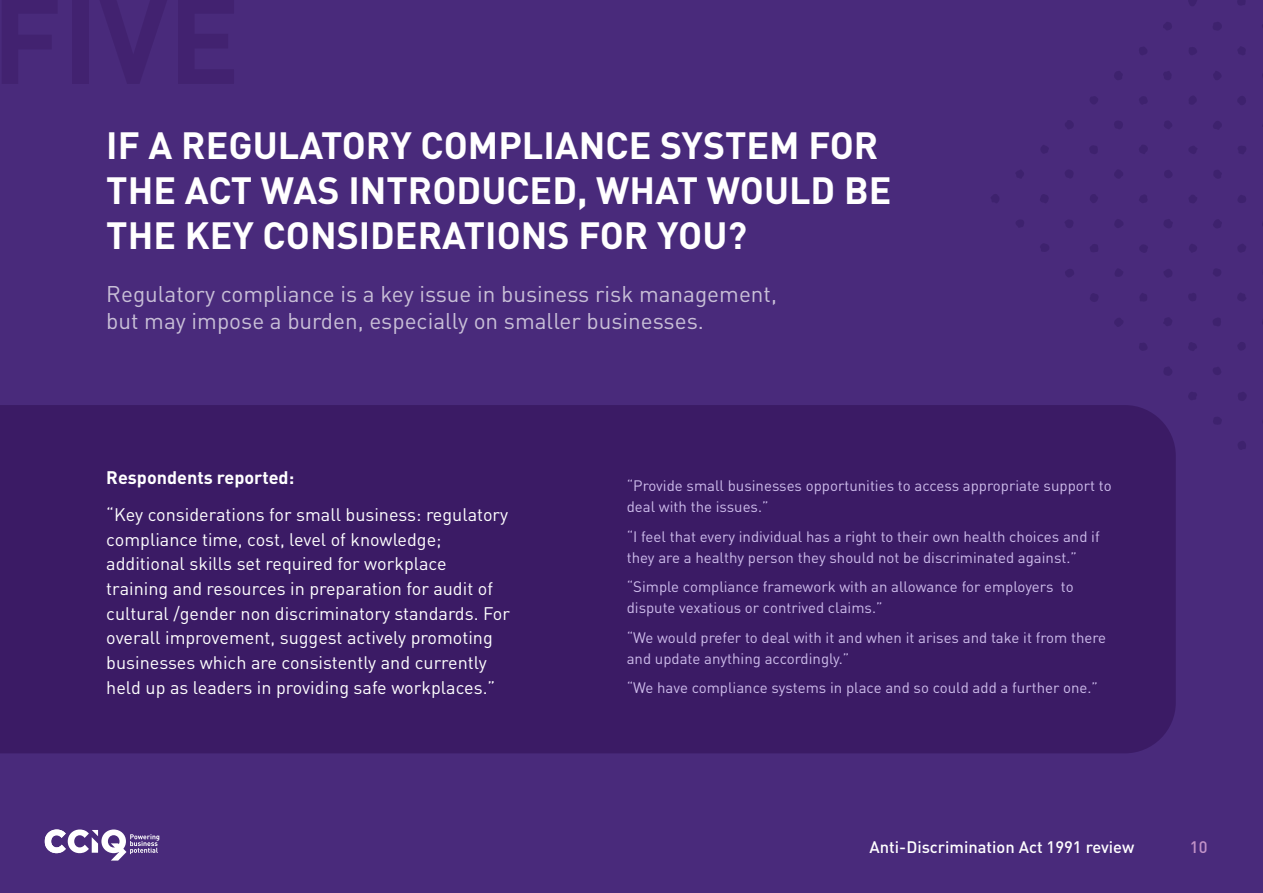
<style>
.page{position:relative;width:1263px;height:893px;background:#492a7b}
.page>*{position:absolute;margin:0;border:0;box-sizing:border-box;transform-origin:0 0}
.t1{font:700 37.5px/45px "DIN";color:#fff}
.t2{font:22.5px/27px "DIN";color:#c8bfd7}
.t3{font:18px/24.6px "DIN";color:#fff}
.t4{font:700 18px "DIN";color:#fff}
.t5{font:500 16.5px "DIN";color:#fff}
.t6{font:500 16.5px "DIN";color:#c293c8}
.t7{font:15px/21px "DIN";color:#cdbceb}
</style>
<div class="page">
<div style="left:0;top:405px;width:1176px;height:348px;background:#3b1b65"></div>
<svg style="left:1016px;top:170px;width:8px;height:8px"></svg>
<svg style="left:1040px;top:194px;width:8px;height:9px"></svg>
<svg style="left:1065px;top:220px;width:8px;height:8px"></svg>
<svg style="left:991px;top:194px;width:8px;height:9px"></svg>
<svg style="left:1016px;top:220px;width:8px;height:7px"></svg>
<svg style="left:1040px;top:244px;width:9px;height:8px"></svg>
<svg style="left:1065px;top:269px;width:9px;height:8px"></svg>
<svg style="left:1090px;top:293px;width:8px;height:9px"></svg>
<svg style="left:1114px;top:318px;width:9px;height:9px"></svg>
<svg style="left:1090px;top:244px;width:8px;height:8px"></svg>
<svg style="left:1115px;top:269px;width:8px;height:8px"></svg>
<svg style="left:1140px;top:293px;width:7px;height:8px"></svg>
<svg style="left:1041px;top:145px;width:8px;height:8px"></svg>
<svg style="left:1065px;top:170px;width:8px;height:8px"></svg>
<svg style="left:1090px;top:194px;width:8px;height:9px"></svg>
<svg style="left:1115px;top:219px;width:8px;height:9px"></svg>
<svg style="left:1139px;top:245px;width:9px;height:8px"></svg>
<svg style="left:1164px;top:269px;width:8px;height:8px"></svg>
<svg style="left:1065px;top:120px;width:9px;height:9px"></svg>
<svg style="left:1089px;top:146px;width:9px;height:8px"></svg>
<svg style="left:1114px;top:170px;width:9px;height:8px"></svg>
<svg style="left:1139px;top:195px;width:8px;height:8px"></svg>
<svg style="left:1164px;top:219px;width:9px;height:9px"></svg>
<svg style="left:1189px;top:244px;width:8px;height:8px"></svg>
<svg style="left:1090px;top:96px;width:8px;height:8px"></svg>
<svg style="left:1114px;top:121px;width:9px;height:8px"></svg>
<svg style="left:1139px;top:145px;width:9px;height:9px"></svg>
<svg style="left:1164px;top:170px;width:8px;height:8px"></svg>
<svg style="left:1189px;top:195px;width:8px;height:8px"></svg>
<svg style="left:1213px;top:219px;width:9px;height:9px"></svg>
<svg style="left:1114px;top:71px;width:9px;height:9px"></svg>
<svg style="left:1139px;top:96px;width:8px;height:8px"></svg>
<svg style="left:1164px;top:121px;width:8px;height:8px"></svg>
<svg style="left:1189px;top:146px;width:8px;height:8px"></svg>
<svg style="left:1214px;top:170px;width:8px;height:8px"></svg>
<svg style="left:1238px;top:195px;width:8px;height:8px"></svg>
<svg style="left:1164px;top:317px;width:8px;height:9px"></svg>
<svg style="left:1188px;top:342px;width:9px;height:9px"></svg>
<svg style="left:1213px;top:367px;width:8px;height:8px"></svg>
<svg style="left:1139px;top:343px;width:8px;height:8px"></svg>
<svg style="left:1164px;top:367px;width:8px;height:9px"></svg>
<svg style="left:1188px;top:392px;width:9px;height:8px"></svg>
<svg style="left:1213px;top:417px;width:9px;height:7px"></svg>
<svg style="left:1238px;top:441px;width:8px;height:9px"></svg>
<svg style="left:1238px;top:392px;width:8px;height:9px"></svg>
<svg style="left:1188px;top:293px;width:8px;height:8px"></svg>
<svg style="left:1213px;top:318px;width:8px;height:8px"></svg>
<svg style="left:1238px;top:342px;width:7px;height:8px"></svg>
<svg style="left:1213px;top:269px;width:8px;height:7px"></svg>
<svg style="left:1237px;top:293px;width:9px;height:8px"></svg>
<svg style="left:1238px;top:244px;width:8px;height:8px"></svg>
<svg style="left:1163px;top:22px;width:9px;height:8px"></svg>
<svg style="left:1189px;top:47px;width:8px;height:8px"></svg>
<svg style="left:1213px;top:71px;width:8px;height:9px"></svg>
<svg style="left:1139px;top:47px;width:8px;height:8px"></svg>
<svg style="left:1163px;top:71px;width:8px;height:9px"></svg>
<svg style="left:1189px;top:96px;width:8px;height:8px"></svg>
<svg style="left:1213px;top:121px;width:9px;height:9px"></svg>
<svg style="left:1238px;top:146px;width:8px;height:8px"></svg>
<svg style="left:1238px;top:96px;width:8px;height:9px"></svg>
<svg style="left:1188px;top:0;width:9px;height:6px"></svg>
<svg style="left:1213px;top:22px;width:9px;height:8px"></svg>
<svg style="left:1238px;top:47px;width:8px;height:8px"></svg>
<svg style="left:1237px;top:0;width:8px;height:5px"></svg>
<svg style="left:45px;top:829px;width:114px;height:32px"></svg>
<h1 class="t1" style="left:106px;top:121px;width:787px">IF A REGULATORY COMPLIANCE SYSTEM FOR<br>THE ACT WAS INTRODUCED, WHAT WOULD BE<br>THE KEY CONSIDERATIONS FOR YOU?</h1>
<h2 class="t2" style="left:106px;top:280px;width:672px">Regulatory compliance is a key issue in business risk management, but may impose a burden, especially on smaller businesses.</h2>
<p class="t4" style="left:106px;top:466px;width:189px">Respondents reported:</p>
<p class="t3" style="left:106px;top:502px;width:405px">“Key considerations for small business: regulatory compliance time, cost, level of knowledge; additional skills set required for workplace training and resources in preparation for audit of cultural /gender non discriminatory standards. For overall improvement, suggest actively promoting businesses which are consistently and currently held up as leaders in providing safe workplaces.”</p>
<p class="t7" style="left:627px;top:475px;width:486px">“Provide small businesses opportunities to access appropriate support to deal with the issues.”</p>
<p class="t7" style="left:627px;top:526px;width:474px">“I feel that every individual has a right to their own health choices and if they are a healthy person they should not be discriminated against.”</p>
<p class="t7" style="left:627px;top:576px;width:448px">“Simple compliance framework with an allowance for employers to dispute vexatious or contrived claims.”</p>
<p class="t7" style="left:627px;top:627px;width:481px">“We would prefer to deal with it and when it arises and take it from there and update anything accordingly.”</p>
<p class="t7" style="left:627px;top:677px;width:473px">“We have compliance systems in place and so could add a further one.”</p>
<p class="t5" style="left:870px;top:837px;width:266px">Anti-Discrimination Act 1991 review</p>
<p class="t6" style="left:1190px;top:837px;width:19px">10</p>
</div>
